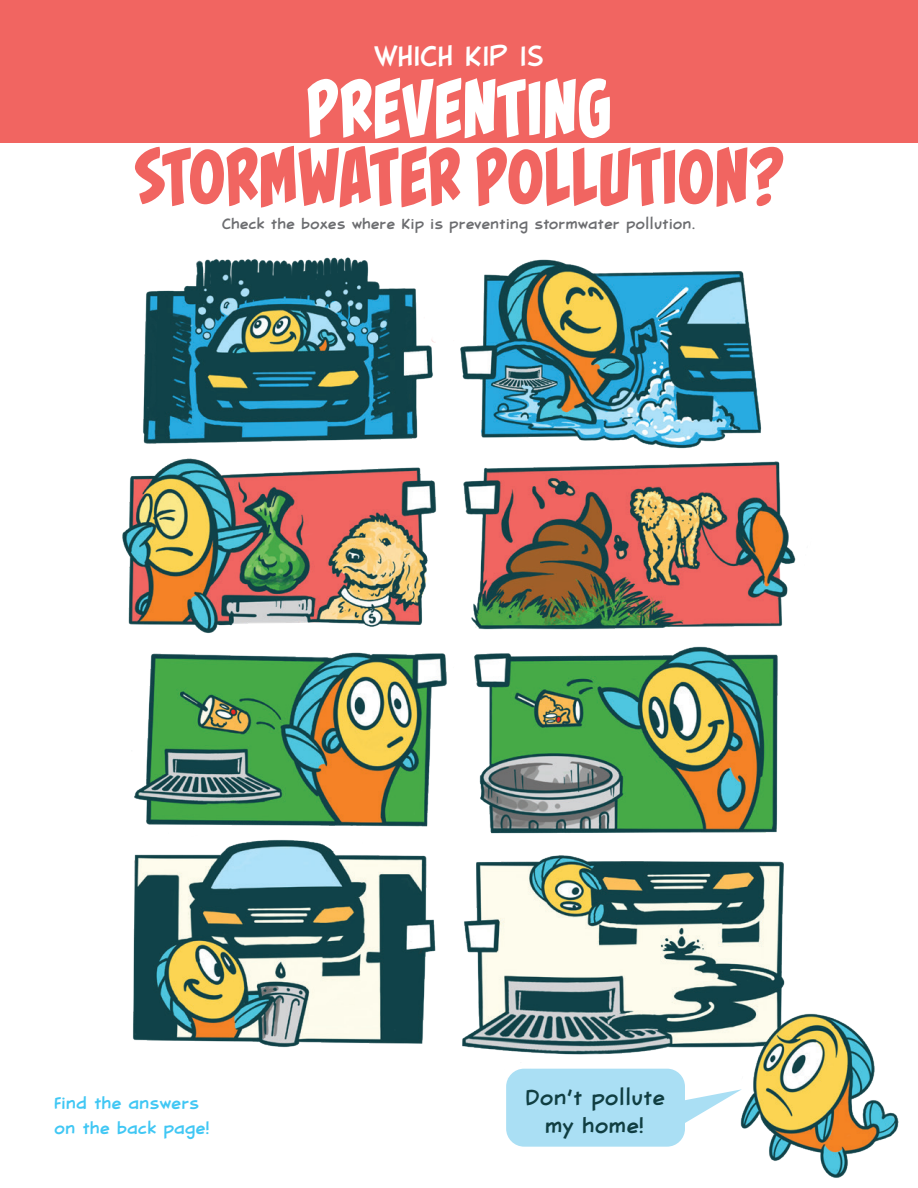
<style>
.page{position:relative;width:918px;height:1188px;background:#fff}
.page>*{position:absolute;margin:0;border:0;box-sizing:border-box;transform-origin:0 0}
.t1{font:700 86.4px "Fighttothe Finish BB";color:#f16561}
.t2{font:700 86.4px "Fighttothe Finish BB";color:#fff}
.t3{font:40.05px "Blambot FX Pro Light BB";color:#fff}
.t4{font:30px/28.5px "Blambot FX Pro Light BB";color:#103e42;text-align:center}
.t5{font:24px/25.2px "Blambot FX Pro Light BB";color:#40c7f4}
.t6{font:21px "Blambot FX Pro Light BB";color:#6c6d70}
</style>
<div class="page">
<div style="left:1px;top:0;width:917px;height:143px;background:#f16561"></div>
<img style="left:122px;top:257px;width:674px;height:826px">
<div style="left:506px;top:1069px;width:179px;height:78px;background:#aadff4;border-radius:18px"></div>
<img style="left:739px;top:991px;width:160px;height:187px">
<svg style="left:685px;top:1089px;width:57px;height:37px"></svg>
<h2 class="t3" style="left:374px;top:35px;width:171px">WHICH KIP IS</h2>
<h1 class="t2" style="left:306px;top:64px;width:307px">PREVENTING</h1>
<h1 class="t1" style="left:134px;top:133px;width:651px">STORMWATER POLLUTION?</h1>
<p class="t6" style="left:222px;top:213px;width:475px">Check the boxes where Kip is preventing stormwater pollution.</p>
<p class="t5" style="left:54px;top:1090px;width:157px">Find the answers on the back page!</p>
<h3 class="t4" style="left:526px;top:1082px;width:141px">Don’t pollute my home!</h3>
</div>
